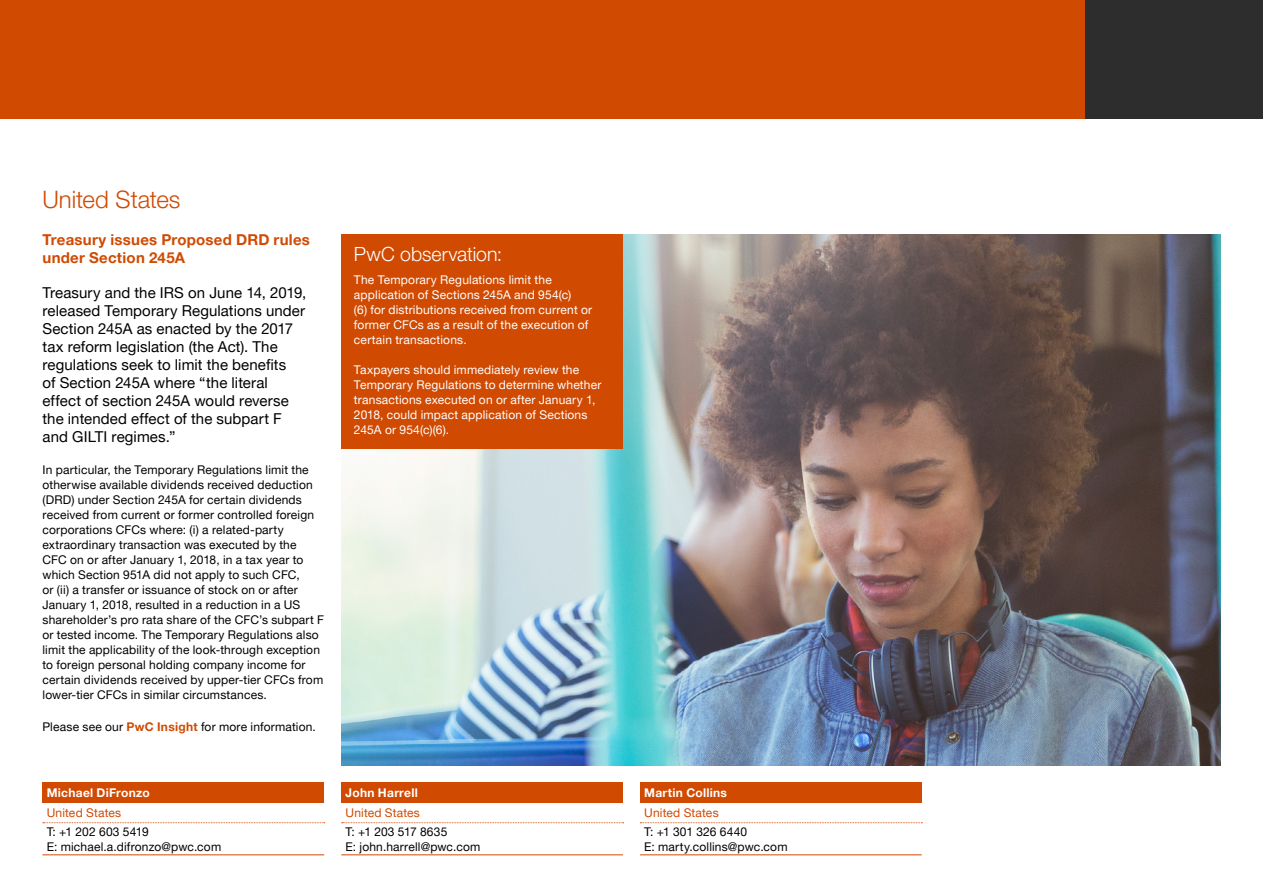
<style>
.page{position:relative;width:1263px;height:893px;background:#fff}
.page>*{position:absolute;margin:0;border:0;box-sizing:border-box;transform-origin:0 0}
.Body_copy{font:300 24px "Helvetica Neue LT Pro";letter-spacing:-.005em;color:#d04a02}
.Body_copy-2{font:300 19.5px "Helvetica Neue LT Pro";color:#fff}
.Intro_text{font:15px/18px "Helvetica Neue LT Pro";letter-spacing:.005em;color:#000}
.Sub_title{font:700 15px/18px "Helvetica Neue LT Pro";letter-spacing:.015em;color:#d04a02}
.Intro_text-2{font:12px/15px "Helvetica Neue LT Pro";letter-spacing:.015em;color:#000}
.t1{font:12px/15px "Helvetica Neue LT Pro";letter-spacing:.015em;color:#fff}
.Body_copy-3{font:12px "Helvetica Neue LT Pro";letter-spacing:.015em;color:#000}
.Body_copy-4{font:700 12px "Helvetica Neue LT Pro";letter-spacing:.025em;color:#fff}
.Body_copy-5{font:12px "Helvetica Neue LT Pro";letter-spacing:.015em;color:#d04a02}
.s1{font-weight:700;color:#d04a02}
</style>
<div class="page">
<div style="left:0;top:0;width:1085px;height:119px;background:#d04a02"></div>
<div style="left:1085px;top:0;width:178px;height:119px;background:#2d2d2d"></div>
<img style="left:341px;top:234px;width:879px;height:532px">
<div style="left:341px;top:234px;width:282px;height:215px;background:#d04a02"></div>
<div style="left:42px;top:783px;width:282px;height:20px;background:#d04a02"></div>
<svg style="left:43px;top:822px;width:282px;height:1px"></svg>
<hr style="left:42px;top:854px;width:282px;height:1px;background:#d04a02">
<div style="left:341px;top:783px;width:282px;height:20px;background:#d04a02"></div>
<svg style="left:342px;top:822px;width:282px;height:1px"></svg>
<hr style="left:341px;top:854px;width:282px;height:1px;background:#d04a02">
<div style="left:640px;top:783px;width:282px;height:20px;background:#d04a02"></div>
<svg style="left:640px;top:822px;width:282px;height:1px"></svg>
<hr style="left:640px;top:854px;width:282px;height:1px;background:#d04a02">
<p class="Body_copy" style="left:43px;top:185px;width:139px">United States</p>
<p class="Sub_title" style="left:43px;top:230px;width:269px">Treasury issues Proposed DRD rules under Section 245A</p>
<p class="Intro_text" style="left:43px;top:283px;width:265px">Treasury and the IRS on June 14, 2019, released Temporary Regulations under Section 245A as enacted by the 2017 tax reform legislation (the Act). The regulations seek to limit the benefits<br>of Section 245A where “the literal effect of section 245A would reverse the intended effect of the subpart F and GILTI regimes.”</p>
<p class="Intro_text-2" style="left:43px;top:462px;width:283px">In particular, the Temporary Regulations limit the otherwise available dividends received deduction (DRD) under Section 245A for certain dividends received from current or former controlled foreign corporations CFCs where: (i) a related-party extraordinary transaction was executed by the<br>CFC on or after January 1, 2018, in a tax year to which Section 951A did not apply to such CFC,<br>or (ii) a transfer or issuance of stock on or after January 1, 2018, resulted in a reduction in a US shareholder’s pro rata share of the CFC’s subpart F or tested income. The Temporary Regulations also limit the applicability of the look-through exception to foreign personal holding company income for certain dividends received by upper-tier CFCs from lower-tier CFCs in similar circumstances.</p>
<p class="Intro_text-2" style="left:43px;top:719px;width:275px">Please see our <span class="s1">PwC Insight</span> for more information.</p>
<p class="Body_copy-2" style="left:354px;top:242px;width:150px">PwC observation:</p>
<p class="t1" style="left:354px;top:272px;width:240px">The Temporary Regulations limit the application of Sections 245A and 954(c)<br>(6) for distributions received from current or former CFCs as a result of the execution of certain transactions.</p>
<p class="t1" style="left:354px;top:362px;width:249px">Taxpayers should immediately review the Temporary Regulations to determine whether transactions executed on or after January 1, 2018, could impact application of Sections 245A or 954(c)(6).</p>
<p class="Body_copy-4" style="left:47px;top:785px;width:105px">Michael DiFronzo</p>
<p class="Body_copy-5" style="left:47px;top:805px;width:76px">United States</p>
<p class="Body_copy-3" style="left:47px;top:824px;width:104px">T: +1 202 603 5419</p>
<p class="Body_copy-3" style="left:47px;top:839px;width:176px">E: michael.a.difronzo@pwc.com</p>
<p class="Body_copy-4" style="left:346px;top:785px;width:74px">John Harrell</p>
<p class="Body_copy-5" style="left:346px;top:805px;width:76px">United States</p>
<p class="Body_copy-3" style="left:346px;top:824px;width:103px">T: +1 203 517 8635</p>
<p class="Body_copy-3" style="left:346px;top:839px;width:136px">E: john.harrell@pwc.com</p>
<p class="Body_copy-4" style="left:644px;top:785px;width:84px">Martin Collins</p>
<p class="Body_copy-5" style="left:644px;top:805px;width:76px">United States</p>
<p class="Body_copy-3" style="left:644px;top:824px;width:104px">T: +1 301 326 6440</p>
<p class="Body_copy-3" style="left:644px;top:839px;width:145px">E: marty.collins@pwc.com</p>
</div>
